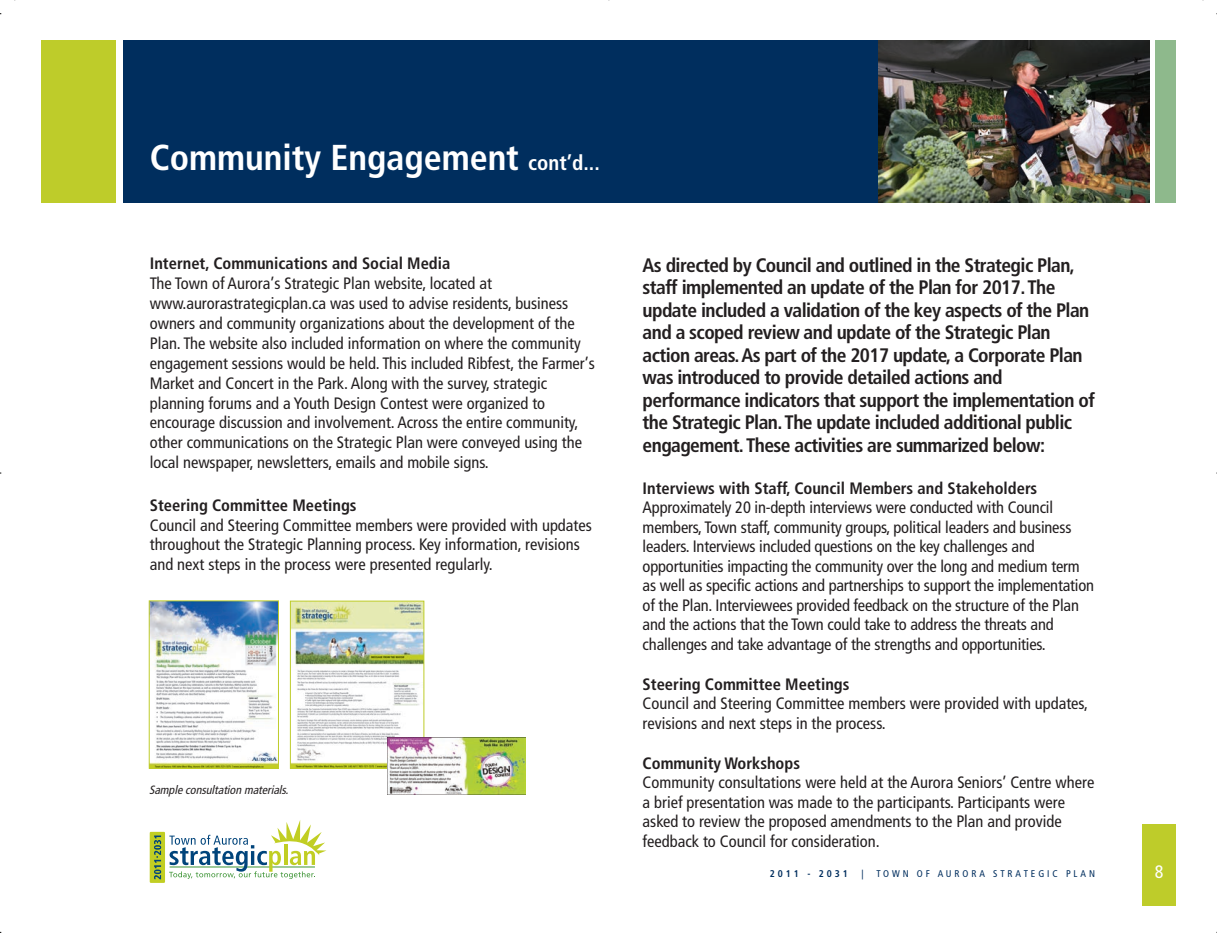
<style>
.page{position:relative;width:1217px;height:945px;background:#fff}
.page>*{position:absolute;margin:0;border:0;box-sizing:border-box;transform-origin:0 0}
.t1{font:700 condensed 36px "Frutiger";color:#fff}
.t2{font:700 condensed 19.5px/22.5px "Frutiger";letter-spacing:-.03em;color:#231f20}
.t3{font:condensed 18px "Frutiger";color:#fff}
.t4{font:condensed 16.5px/20px "Frutiger";color:#231f20}
.t5{font:700 condensed 16.5px "Frutiger";color:#231f20}
.t6{font:italic condensed 12px "Frutiger";color:#231f20}
.t7{font:condensed 9.75px "Frutiger";letter-spacing:.3em;color:#002e5e}
.t8{font:700 condensed 9.75px "Frutiger";letter-spacing:.3em;color:#002e5e}
.s1{font-size:21px}
</style>
<div class="page">
<div style="left:1142px;top:823px;width:34px;height:82px;background:#becc2a"></div>
<svg style="left:150px;top:820px;width:176px;height:62px"></svg>
<div style="left:123px;top:41px;width:755px;height:162px;background:#002e5e"></div>
<img style="left:878px;top:41px;width:271px;height:162px">
<div style="left:42px;top:41px;width:74px;height:162px;background:#becc2a"></div>
<div style="left:1156px;top:41px;width:20px;height:162px;background:#8eb98c"></div>
<img style="left:151px;top:602px;width:126px;height:164px">
<div style="left:149px;top:600px;width:130px;height:168px;border:1px solid #becc2a"></div>
<img style="left:292px;top:602px;width:130px;height:164px">
<div style="left:290px;top:600px;width:134px;height:168px;border:1px solid #becc2a"></div>
<img style="left:388px;top:737px;width:138px;height:57px">
<hr style="left:588px;top:0;width:42px;height:1px;background:#000">
<hr style="left:0;top:452px;width:1px;height:42px;background:#000">
<hr style="left:1216px;top:452px;width:1px;height:42px;background:#000">
<h1 class="t1" style="left:150px;top:142px;width:451px">Community Engagement <span class="s1">cont’d...</span></h1>
<p class="t5" style="left:150px;top:257px;width:302px">Internet, Communications and Social Media</p>
<p class="t4" style="left:150px;top:275px;width:447px">The Town of Aurora’s Strategic Plan website, located at www.aurorastrategicplan.ca was used to advise residents, business owners and community organizations about the development of the Plan. The website also included information on where the community engagement sessions would be held. This included Ribfest, the Farmer’s Market and Concert in the Park. Along with the survey, strategic planning forums and a Youth Design Contest were organized to encourage discussion and involvement. Across the entire community, other communications on the Strategic Plan were conveyed using the local newspaper, newsletters, emails and mobile signs.</p>
<p class="t5" style="left:150px;top:498px;width:208px">Steering Committee Meetings</p>
<p class="t4" style="left:150px;top:516px;width:443px">Council and Steering Committee members were provided with updates throughout the Strategic Planning process. Key information, revisions and next steps in the process were presented regularly.</p>
<p class="t6" style="left:149px;top:785px;width:143px">Sample consultation materials.</p>
<p class="t2" style="left:643px;top:255px;width:454px">As directed by Council and outlined in the Strategic Plan, staff implemented an update of the Plan for 2017. The update included a validation of the key aspects of the Plan and a scoped review and update of the Strategic Plan action areas. As part of the 2017 update, a Corporate Plan was introduced to provide detailed actions and performance indicators that support the implementation of the Strategic Plan. The update included additional public engagement. These activities are summarized below:</p>
<p class="t5" style="left:643px;top:481px;width:396px">Interviews with Staff, Council Members and Stakeholders</p>
<p class="t4" style="left:643px;top:499px;width:453px;line-height:19.5px">Approximately 20 in-depth interviews were conducted with Council members, Town staff, community groups, political leaders and business leaders. Interviews included questions on the key challenges and opportunities impacting the community over the long and medium term as well as specific actions and partnerships to support the implementation of the Plan. Interviewees provided feedback on the structure of the Plan and the actions that the Town could take to address the threats and challenges and take advantage of the strengths and opportunities.</p>
<p class="t5" style="left:643px;top:677px;width:208px">Steering Committee Meetings</p>
<p class="t4" style="left:643px;top:695px;width:447px;line-height:19.5px">Council and Steering Committee members were provided with updates, revisions and next steps in the process.</p>
<p class="t5" style="left:643px;top:756px;width:159px">Community Workshops</p>
<p class="t4" style="left:643px;top:774px;width:453px;line-height:19.5px">Community consultations were held at the Aurora Seniors’ Centre where a brief presentation was made to the participants. Participants were asked to review the proposed amendments to the Plan and provide feedback to Council for consideration.</p>
<p class="t8" style="left:770px;top:870px;width:79px">2011 - 2031</p>
<p class="t7" style="left:861px;top:870px;width:4px">|</p>
<p class="t7" style="left:876px;top:870px;width:220px">TOWN OF AURORA STRATEGIC PLAN</p>
<p class="t3" style="left:1155px;top:864px;width:10px">8</p>
</div>
